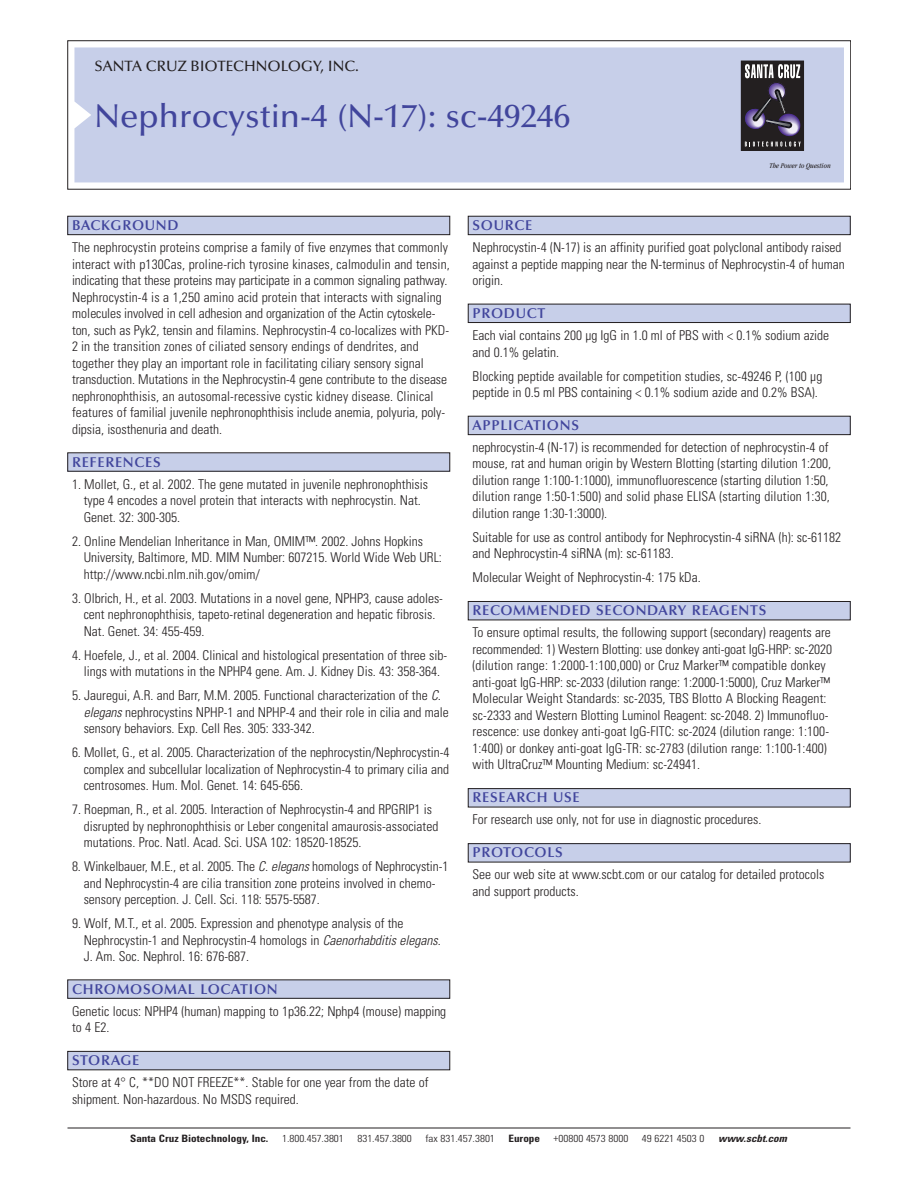
<style>
.page{position:relative;width:918px;height:1188px;background:#fff}
.page>*{position:absolute;margin:0;border:0;box-sizing:border-box;transform-origin:0 0}
.t1{font:500 33px "Optima";color:#41459c}
.t2{font:500 15px "Optima";color:#231f20}
.t3{font:600 14.25px "Optima";letter-spacing:.05em;color:#41459c}
.t4{font:300 condensed 13.5px/16.5px "Univers";color:#231f20}
.t5{font:300 condensed 10.2px "Univers";color:#231f20;scale:1.1 1}
.t6{font:700 condensed 10.2px "Univers";color:#231f20;scale:1.1 1}
.t7{font:italic 700 condensed 10.2px "Univers";color:#231f20;scale:1.1 1}
.t8{font:italic condensed 7.5px "Garamond";color:#231f20}
.s1{font-style:italic}
</style>
<div class="page">
<div style="left:468px;top:216px;width:382px;height:19px;background:#c7cfe9"></div>
<div style="left:468px;top:216px;width:382px;height:19px;border:1px solid #231f20"></div>
<div style="left:468px;top:304px;width:382px;height:19px;background:#c7cfe9"></div>
<div style="left:468px;top:304px;width:382px;height:19px;border:1px solid #231f20"></div>
<div style="left:468px;top:416px;width:382px;height:19px;background:#c7cfe9"></div>
<div style="left:468px;top:416px;width:382px;height:19px;border:1px solid #231f20"></div>
<div style="left:468px;top:601px;width:382px;height:19px;background:#c7cfe9"></div>
<div style="left:468px;top:601px;width:382px;height:19px;border:1px solid #231f20"></div>
<div style="left:468px;top:789px;width:382px;height:18px;background:#c7cfe9"></div>
<div style="left:468px;top:788px;width:382px;height:19px;border:1px solid #231f20"></div>
<div style="left:468px;top:844px;width:382px;height:18px;background:#c7cfe9"></div>
<div style="left:468px;top:843px;width:382px;height:19px;border:1px solid #231f20"></div>
<div style="left:68px;top:216px;width:382px;height:19px;background:#c7cfe9"></div>
<div style="left:68px;top:216px;width:382px;height:19px;border:1px solid #231f20"></div>
<div style="left:68px;top:453px;width:382px;height:18px;background:#c7cfe9"></div>
<div style="left:68px;top:980px;width:382px;height:18px;background:#c7cfe9"></div>
<div style="left:68px;top:980px;width:382px;height:19px;border:1px solid #231f20"></div>
<div style="left:68px;top:1051px;width:382px;height:19px;background:#c7cfe9"></div>
<div style="left:68px;top:1051px;width:382px;height:19px;border:1px solid #231f20"></div>
<div style="left:74px;top:47px;width:770px;height:135px;background:#c7cfe9"></div>
<div style="left:741px;top:61px;width:62px;height:89px;background:#231f20"></div>
<div style="left:741px;top:61px;width:63px;height:90px;border:1px solid #231f20"></div>
<svg style="left:741px;top:64px;width:64px;height:83px"></svg>
<hr style="left:68px;top:1128px;width:782px;height:1px;background:#231f20">
<p class="t2" style="left:94px;top:60px;width:266px">SANTA CRUZ BIOTECHNOLOGY, INC.</p>
<h1 class="t1" style="left:94px;top:103px;width:477px">Nephrocystin-4 (N-17): sc-49246</h1>
<p class="t8" style="left:769px;top:163px;width:63px">The Power to Question</p>
<p class="t3" style="left:72px;top:220px;width:108px">BACKGROUND</p>
<p class="t4" style="left:72px;top:241px;width:379px">The nephrocystin proteins comprise a family of five enzymes that commonly interact with p130Cas, proline-rich tyrosine kinases, calmodulin and tensin, indicating that these proteins may participate in a common signaling pathway.<br>Nephrocystin-4 is a 1,250 amino acid protein that interacts with signaling molecules involved in cell adhesion and organization of the Actin cytoskele&shy;ton, such as Pyk2, tensin and filamins. Nephrocystin-4 co-localizes with PKD-2 in the transition zones of ciliated sensory endings of dendrites, and together they play an important role in facilitating ciliary sensory signal transduction. Mutations in the Nephrocystin-4 gene contribute to the disease nephronophthisis, an autosomal-recessive cystic kidney disease. Clinical features of familial juvenile nephronophthisis include anemia, polyuria, poly&shy;dipsia, isosthenuria and death.</p>
<p class="t3" style="left:72px;top:456px;width:90px">REFERENCES</p>
<p class="t4" style="left:84px;top:477px;width:346px;text-indent:-12px">1. Mollet, G., et al. 2002. The gene mutated in juvenile nephronophthisis type 4 encodes a novel protein that interacts with nephrocystin. Nat.<br>Genet. 32: 300-305.</p>
<p class="t4" style="left:84px;top:534px;width:360px;text-indent:-12px">2. Online Mendelian Inheritance in Man, OMIM™. 2002. Johns Hopkins<br>University, Baltimore, MD. MIM Number: 607215. World Wide Web URL: http://www.ncbi.nlm.nih.gov/omim/</p>
<p class="t4" style="left:84px;top:591px;width:361px;text-indent:-12px">3. Olbrich, H., et al. 2003. Mutations in a novel gene, NPHP3, cause adoles&shy;cent nephronophthisis, tapeto-retinal degeneration and hepatic fibrosis.<br>Nat. Genet. 34: 455-459.</p>
<p class="t4" style="left:72px;top:648px;width:377px;text-align:center">4. Hoefele, J., et al. 2004. Clinical and histological presentation of three sib&shy;lings with mutations in the NPHP4 gene. Am. J. Kidney Dis. 43: 358-364.</p>
<p class="t4" style="left:84px;top:688px;width:367px;text-indent:-12px">5. Jauregui, A.R. and Barr, M.M. 2005. Functional characterization of the <span class="s1">C. elegans</span>nephrocystins NPHP-1 and NPHP-4 and their role in cilia and male sensory behaviors. Exp. Cell Res. 305: 333-342.</p>
<p class="t4" style="left:84px;top:745px;width:367px;text-align:justify;text-indent:-12px">6. Mollet, G., et al. 2005. Characterization of the nephrocystin/Nephrocystin-4 complex and subcellular localization of Nephrocystin-4 to primary cilia and centrosomes. Hum. Mol. Genet. 14: 645-656.</p>
<p class="t4" style="left:84px;top:802px;width:356px;text-indent:-12px">7. Roepman, R., et al. 2005. Interaction of Nephrocystin-4 and RPGRIP1 is disrupted by nephronophthisis or Leber congenital amaurosis-associated mutations. Proc. Natl. Acad. Sci. USA 102: 18520-18525.</p>
<p class="t4" style="left:84px;top:859px;width:366px;text-indent:-12px">8. Winkelbauer, M.E., et al. 2005. The <span class="s1">C.elegans</span>homologs of Nephrocystin-1 and Nephrocystin-4 are cilia transition zone proteins involved in chemo&shy;sensory perception. J. Cell. Sci. 118: 5575-5587.</p>
<p class="t4" style="left:84px;top:916px;width:358px;text-indent:-12px">9. Wolf, M.T., et al. 2005. Expression and phenotype analysis of the<br>Nephrocystin-1 and Nephrocystin-4 homologs in <span class="s1">Caenorhabditis elegans</span>.<br>J. Am. Soc. Nephrol. 16: 676-687.</p>
<p class="t3" style="left:72px;top:983px;width:207px">CHROMOSOMAL LOCATION</p>
<p class="t4" style="left:72px;top:1004px;width:376px">Genetic locus: NPHP4 (human) mapping to 1p36.22; Nphp4 (mouse) mapping to 4 E2.</p>
<p class="t3" style="left:72px;top:1055px;width:69px">STORAGE</p>
<p class="t4" style="left:72px;top:1076px;width:358px">Store at 4° C, **DO NOT FREEZE**. Stable for one year from the date of shipment. Non-hazardous. No MSDS required.</p>
<p class="t3" style="left:473px;top:220px;width:61px">SOURCE</p>
<p class="t4" style="left:473px;top:241px;width:374px">Nephrocystin-4 (N-17) is an affinity purified goat polyclonal antibody raised against a peptide mapping near the N-terminus of Nephrocystin-4 of human origin.</p>
<p class="t3" style="left:473px;top:307px;width:74px">PRODUCT</p>
<p class="t4" style="left:473px;top:328px;width:358px">Each vial contains 200 µg IgG in 1.0 ml of PBS with &lt; 0.1% sodium azide and 0.1% gelatin.</p>
<p class="t4" style="left:473px;top:369px;width:351px">Blocking peptide available for competition studies, sc-49246 P, (100 µg peptide in 0.5 ml PBS containing &lt; 0.1% sodium azide and 0.2% BSA).</p>
<p class="t3" style="left:473px;top:419px;width:108px">APPLICATIONS</p>
<p class="t4" style="left:473px;top:440px;width:360px">nephrocystin-4 (N-17) is recommended for detection of nephrocystin-4 of mouse, rat and human origin by Western Blotting (starting dilution 1:200, dilution range 1:100-1:1000), immunofluorescence (starting dilution 1:50, dilution range 1:50-1:500) and solid phase ELISA (starting dilution 1:30, dilution range 1:30-1:3000).</p>
<p class="t4" style="left:473px;top:530px;width:370px">Suitable for use as control antibody for Nephrocystin-4 siRNA (h): sc-61182 and Nephrocystin-4 siRNA (m): sc-61183.</p>
<p class="t4" style="left:473px;top:571px;width:230px">Molecular Weight of Nephrocystin-4: 175 kDa.</p>
<p class="t3" style="left:473px;top:605px;width:295px">RECOMMENDED SECONDARY REAGENTS</p>
<p class="t4" style="left:473px;top:626px;width:361px">To ensure optimal results, the following support (secondary) reagents are recommended: 1) Western Blotting: use donkey anti-goat IgG-HRP: sc-2020 (dilution range: 1:2000-1:100,000) or Cruz Marker™ compatible donkey anti-goat IgG-HRP: sc-2033 (dilution range: 1:2000-1:5000), Cruz Marker™ Molecular Weight Standards: sc-2035, TBS Blotto A Blocking Reagent: sc-2333 and Western Blotting Luminol Reagent: sc-2048. 2) Immunofluo&shy;rescence: use donkey anti-goat IgG-FITC: sc-2024 (dilution range: 1:100- 1:400) or donkey anti-goat IgG-TR: sc-2783 (dilution range: 1:100-1:400) with UltraCruz™ Mounting Medium: sc-24941.</p>
<p class="t3" style="left:473px;top:792px;width:109px">RESEARCH USE</p>
<p class="t4" style="left:473px;top:813px;width:290px">For research use only, not for use in diagnostic procedures.</p>
<p class="t3" style="left:473px;top:847px;width:92px">PROTOCOLS</p>
<p class="t4" style="left:473px;top:868px;width:353px">See our web site at www.scbt.com or our catalog for detailed protocols and support products.</p>
<p class="t6" style="left:130px;top:1135px;width:127px">Santa Cruz Biotechnology, Inc.</p>
<p class="t5" style="left:282px;top:1135px;width:58px">1.800.457.3801</p>
<p class="t5" style="left:357px;top:1135px;width:51px">831.457.3800</p>
<p class="t5" style="left:425px;top:1135px;width:65px">fax 831.457.3801</p>
<p class="t6" style="left:508px;top:1135px;width:30px">Europe</p>
<p class="t5" style="left:554px;top:1135px;width:69px">+00800 4573 8000</p>
<p class="t5" style="left:642px;top:1135px;width:58px">49 6221 4503 0</p>
<p class="t7" style="left:718px;top:1135px;width:66px">www.scbt.com</p>
</div>
